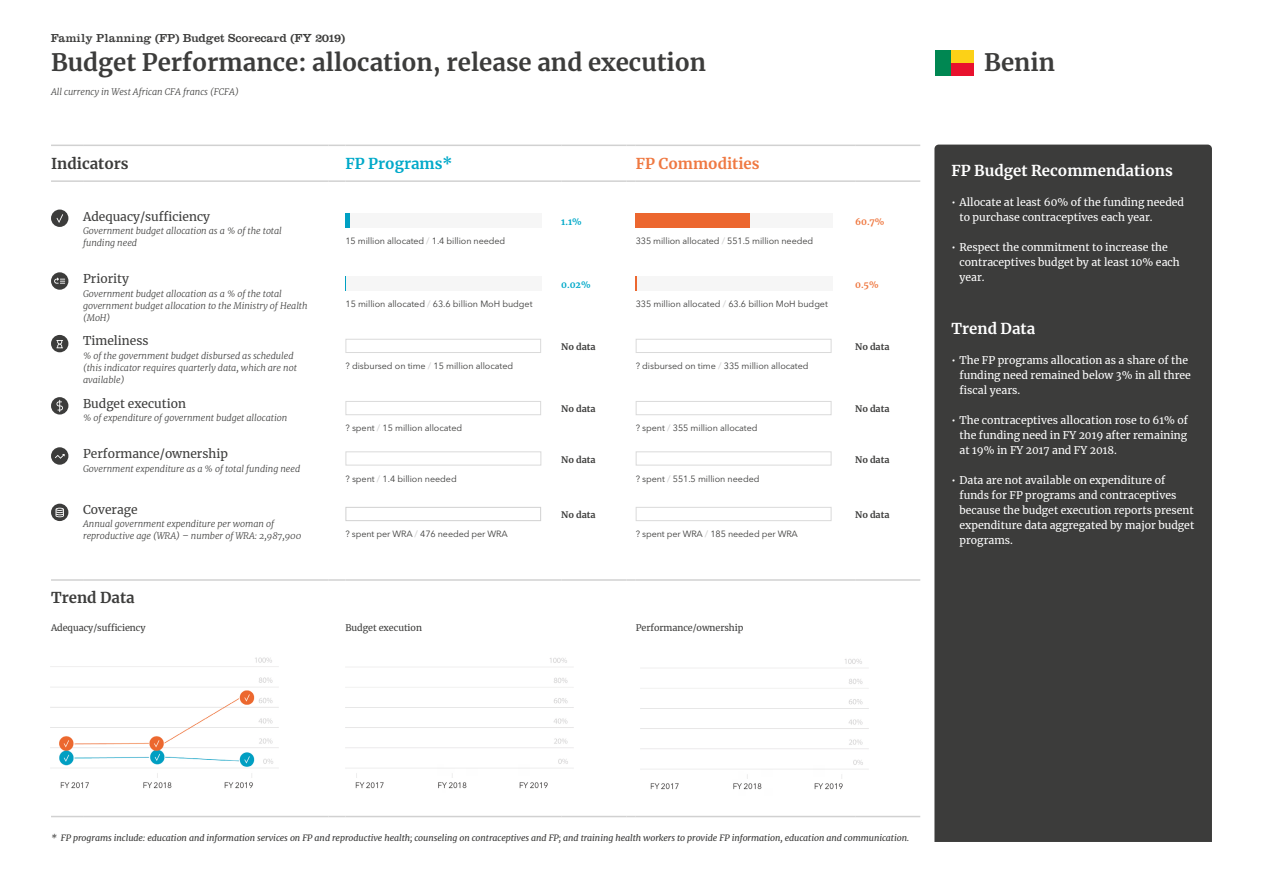
<style>
.page{position:relative;width:1263px;height:893px;background:#fff}
.page>*{position:absolute;margin:0;border:0;box-sizing:border-box;transform-origin:0 0}
.Country_name{font:700 24px "Merriweather";color:#3c3c3b}
.Recommendations_box{font:700 15px "Merriweather";color:#fff}
.t1{font:700 15px "Merriweather";color:#3c3c3b}
.t2{font:700 15px "Merriweather";color:#ef7942}
.t3{font:700 15px "Merriweather";color:#00a9c9}
.t4{font:12px "Merriweather";color:#3c3c3b}
.t5{font:10.5px/15px "Merriweather";color:#fff}
.H0{font:700 10.5px "Clarendon";letter-spacing:-.005em;color:#3c3c3b}
.Small_text{font:italic 300 9px/12px "Merriweather";letter-spacing:-.005em;color:#3c3c3b}
.DATA{font:9px "Avenir Next LT Pro";letter-spacing:-.005em;color:#3c3c3b}
.Trend_data_indicator{font:9px "Merriweather";letter-spacing:-.005em;color:#3c3c3b}
.VALUES{font:700 9px "Merriweather";letter-spacing:-.005em;color:#3c3c3b}
.VALUES-2{font:700 9px "Merriweather";color:#00a9c9}
.VALUES-3{font:700 9px "Merriweather";color:#ef7942}
.Small_text-2{font:italic 8.7px "Merriweather";letter-spacing:-.005em;color:#3c3c3b}
.s1{font-weight:600;color:#d5d5d5}
</style>
<div class="page">
<hr style="left:51px;top:816px;width:32px;height:1px;background:#d1d1d1">
<hr style="left:83px;top:816px;width:245px;height:1px;background:#d1d1d1">
<svg style="left:328px;top:816px;width:17px;height:1px"></svg>
<hr style="left:345px;top:816px;width:216px;height:1px;background:#d1d1d1">
<hr style="left:561px;top:816px;width:65px;height:1px;background:#d1d1d1">
<hr style="left:636px;top:816px;width:219px;height:1px;background:#d1d1d1">
<hr style="left:855px;top:816px;width:65px;height:1px;background:#d1d1d1">
<hr style="left:51px;top:145px;width:32px;height:1px;background:#d1d1d1">
<hr style="left:83px;top:145px;width:245px;height:1px;background:#d1d1d1">
<svg style="left:328px;top:145px;width:17px;height:1px"></svg>
<hr style="left:345px;top:145px;width:216px;height:1px;background:#d1d1d1">
<hr style="left:561px;top:145px;width:65px;height:1px;background:#d1d1d1">
<hr style="left:636px;top:145px;width:219px;height:1px;background:#d1d1d1">
<hr style="left:855px;top:145px;width:65px;height:1px;background:#d1d1d1">
<hr style="left:51px;top:180px;width:32px;height:2px;background:#d1d1d1">
<hr style="left:83px;top:180px;width:245px;height:2px;background:#d1d1d1">
<svg style="left:328px;top:180px;width:17px;height:2px"></svg>
<hr style="left:345px;top:180px;width:216px;height:2px;background:#d1d1d1">
<hr style="left:561px;top:180px;width:65px;height:2px;background:#d1d1d1">
<svg style="left:626px;top:180px;width:10px;height:2px"></svg>
<hr style="left:636px;top:180px;width:219px;height:2px;background:#d1d1d1">
<hr style="left:855px;top:180px;width:65px;height:2px;background:#d1d1d1">
<hr style="left:51px;top:579px;width:32px;height:2px;background:#d1d1d1">
<hr style="left:83px;top:579px;width:245px;height:2px;background:#d1d1d1">
<svg style="left:328px;top:579px;width:17px;height:2px"></svg>
<hr style="left:345px;top:579px;width:216px;height:2px;background:#d1d1d1">
<hr style="left:561px;top:579px;width:65px;height:2px;background:#d1d1d1">
<svg style="left:626px;top:579px;width:10px;height:2px"></svg>
<hr style="left:636px;top:579px;width:219px;height:2px;background:#d1d1d1">
<hr style="left:855px;top:579px;width:65px;height:2px;background:#d1d1d1">
<svg style="left:51px;top:210px;width:17px;height:17px"></svg>
<div style="left:345px;top:214px;width:197px;height:14px;background:#f6f6f6"></div>
<div style="left:345px;top:214px;width:5px;height:14px;background:#00a0c3"></div>
<div style="left:636px;top:214px;width:196px;height:14px;background:#f6f6f6"></div>
<div style="left:636px;top:214px;width:114px;height:14px;background:#ec672f"></div>
<svg style="left:51px;top:272px;width:17px;height:18px"></svg>
<div style="left:345px;top:276px;width:197px;height:15px;background:#f6f6f6"></div>
<svg style="left:345px;top:276px;width:1px;height:15px"></svg>
<div style="left:636px;top:276px;width:196px;height:15px;background:#f6f6f6"></div>
<svg style="left:636px;top:276px;width:1px;height:15px"></svg>
<svg style="left:51px;top:335px;width:17px;height:17px"></svg>
<div style="left:345px;top:339px;width:196px;height:14px;border:1px solid #dadada"></div>
<div style="left:636px;top:339px;width:195px;height:14px;border:1px solid #dadada"></div>
<svg style="left:51px;top:397px;width:17px;height:17px"></svg>
<div style="left:345px;top:401px;width:196px;height:14px;border:1px solid #dadada"></div>
<div style="left:636px;top:401px;width:195px;height:14px;border:1px solid #dadada"></div>
<svg style="left:51px;top:447px;width:17px;height:18px"></svg>
<div style="left:345px;top:451px;width:196px;height:14px;border:1px solid #dadada"></div>
<div style="left:636px;top:451px;width:195px;height:14px;border:1px solid #dadada"></div>
<svg style="left:51px;top:504px;width:17px;height:17px"></svg>
<div style="left:345px;top:507px;width:196px;height:14px;border:1px solid #d1d1d1"></div>
<div style="left:636px;top:507px;width:195px;height:14px;border:1px solid #dadada"></div>
<img style="left:50px;top:657px;width:229px;height:132px">
<img style="left:345px;top:657px;width:229px;height:132px">
<img style="left:640px;top:658px;width:228px;height:132px">
<div style="left:934px;top:145px;width:278px;height:697px;background:#3c3c3b"></div>
<div style="left:935px;top:51px;width:38px;height:25px;background:#fcd117"></div>
<div style="left:935px;top:63px;width:38px;height:13px;background:#e8122e"></div>
<div style="left:935px;top:51px;width:15px;height:25px;background:#008752"></div>
<p class="H0" style="left:51px;top:32px;width:296px">Family Planning (FP) Budget Scorecard (FY 2019)</p>
<h1 class="Country_name" style="left:51px;top:46px;width:657px">Budget Performance: allocation, release and execution</h1>
<p class="Small_text" style="left:51px;top:86px;width:189px">All currency in West African CFA francs (FCFA)</p>
<h2 class="t1" style="left:51px;top:153px;width:79px">Indicators</h2>
<h2 class="t3" style="left:345px;top:153px;width:108px">FP Programs*</h2>
<h2 class="t2" style="left:636px;top:153px;width:125px">FP Commodities</h2>
<h3 class="t4" style="left:83px;top:208px;width:129px">Adequacy/sufficiency</h3>
<p class="Small_text" style="left:83px;top:225px;width:200px">Government budget allocation as a % of the total funding need</p>
<p class="VALUES-2" style="left:561px;top:216px;width:22px">1.1%</p>
<p class="VALUES-3" style="left:855px;top:216px;width:31px">60.7%</p>
<p class="DATA" style="left:345px;top:236px;width:161px">15 million allocated <span class="s1">/</span> 1.4 billion needed</p>
<p class="DATA" style="left:636px;top:236px;width:179px">335 million allocated <span class="s1">/</span> 551.5 million needed</p>
<h3 class="t4" style="left:83px;top:270px;width:47px">Priority</h3>
<p class="Small_text" style="left:83px;top:288px;width:226px">Government budget allocation as a % of the total government budget allocation to the Ministry of Health (MoH)</p>
<h3 class="t4" style="left:83px;top:333px;width:67px">Timeliness</h3>
<p class="Small_text" style="left:83px;top:350px;width:212px">% of the government budget disbursed as scheduled</p>
<p class="Small_text" style="left:83px;top:362px;width:215px">(this indicator requires quarterly data, which are not</p>
<p class="Small_text" style="left:83px;top:374px;width:43px">available)</p>
<h3 class="t4" style="left:83px;top:395px;width:104px">Budget execution</h3>
<p class="Small_text" style="left:83px;top:412px;width:206px">% of expenditure of government budget allocation</p>
<h3 class="t4" style="left:83px;top:445px;width:146px">Performance/ownership</h3>
<p class="Small_text" style="left:83px;top:463px;width:219px">Government expenditure as a % of total funding need</p>
<h3 class="t4" style="left:83px;top:501px;width:56px">Coverage</h3>
<p class="Small_text" style="left:83px;top:518px;width:220px">Annual government expenditure per woman of reproductive age (WRA) – number of WRA: 2,987,900</p>
<p class="VALUES-2" style="left:561px;top:278px;width:31px">0.02%</p>
<p class="VALUES-3" style="left:855px;top:278px;width:25px">0.5%</p>
<p class="DATA" style="left:345px;top:298px;width:188px">15 million allocated <span class="s1">/</span> 63.6 billion MoH budget</p>
<p class="DATA" style="left:636px;top:298px;width:194px">335 million allocated <span class="s1">/</span> 63.6 billion MoH budget</p>
<p class="VALUES" style="left:561px;top:341px;width:36px">No data</p>
<p class="VALUES" style="left:855px;top:341px;width:36px">No data</p>
<p class="DATA" style="left:345px;top:361px;width:169px">? disbursed on time <span class="s1">/</span> 15 million allocated</p>
<p class="DATA" style="left:636px;top:361px;width:174px">? disbursed on time <span class="s1">/</span> 335 million allocated</p>
<p class="VALUES" style="left:561px;top:403px;width:36px">No data</p>
<p class="VALUES" style="left:855px;top:403px;width:36px">No data</p>
<p class="DATA" style="left:345px;top:423px;width:118px">? spent <span class="s1">/</span> 15 million allocated</p>
<p class="DATA" style="left:636px;top:423px;width:123px">? spent <span class="s1">/</span> 355 million allocated</p>
<p class="VALUES" style="left:561px;top:453px;width:36px">No data</p>
<p class="VALUES" style="left:855px;top:453px;width:36px">No data</p>
<p class="DATA" style="left:345px;top:473px;width:113px">? spent <span class="s1">/</span> 1.4 billion needed</p>
<p class="DATA" style="left:636px;top:473px;width:125px">? spent <span class="s1">/</span> 551.5 million needed</p>
<p class="VALUES" style="left:561px;top:509px;width:36px">No data</p>
<p class="VALUES" style="left:855px;top:509px;width:36px">No data</p>
<p class="DATA" style="left:345px;top:529px;width:164px">? spent per WRA <span class="s1">/</span> 476 needed per WRA</p>
<p class="DATA" style="left:636px;top:529px;width:164px">? spent per WRA <span class="s1">/</span> 185 needed per WRA</p>
<h2 class="t1" style="left:51px;top:587px;width:85px">Trend Data</h2>
<p class="Trend_data_indicator" style="left:51px;top:621px;width:96px">Adequacy/sufficiency</p>
<p class="Trend_data_indicator" style="left:345px;top:621px;width:78px">Budget execution</p>
<p class="Trend_data_indicator" style="left:636px;top:621px;width:109px">Performance/ownership</p>
<p class="Country_name" style="left:984px;top:46px;width:73px">Benin</p>
<p class="Recommendations_box" style="left:951px;top:160px;width:223px">FP Budget Recommendations</p>
<p class="t5" style="left:959px;top:195px;width:226px;text-indent:-8px">• Allocate at least 60% of the funding needed to purchase contraceptives each year.</p>
<p class="t5" style="left:959px;top:240px;width:222px;text-indent:-8px">• Respect the commitment to increase the contraceptives budget by at least 10% each year.</p>
<p class="Recommendations_box" style="left:951px;top:318px;width:85px">Trend Data</p>
<p class="t5" style="left:959px;top:352px;width:233px;text-indent:-8px">• The FP programs allocation as a share of the funding need remained below 3% in all three fiscal years.</p>
<p class="t5" style="left:959px;top:412px;width:230px;text-align:justify;text-indent:-8px">• The contraceptives allocation rose to 61% of the funding need in FY 2019 after remaining at 19% in FY 2017 and FY 2018.</p>
<p class="t5" style="left:959px;top:472px;width:236px;text-indent:-8px">• Data are not available on expenditure of funds for FP programs and contraceptives because the budget execution reports present expenditure data aggregated by major budget programs.</p>
<p class="Small_text-2" style="left:51px;top:832px;width:860px">* FP programs include: education and information services on FP and reproductive health; counseling on contraceptives and FP; and training health workers to provide FP information, education and communication.</p>
</div>
